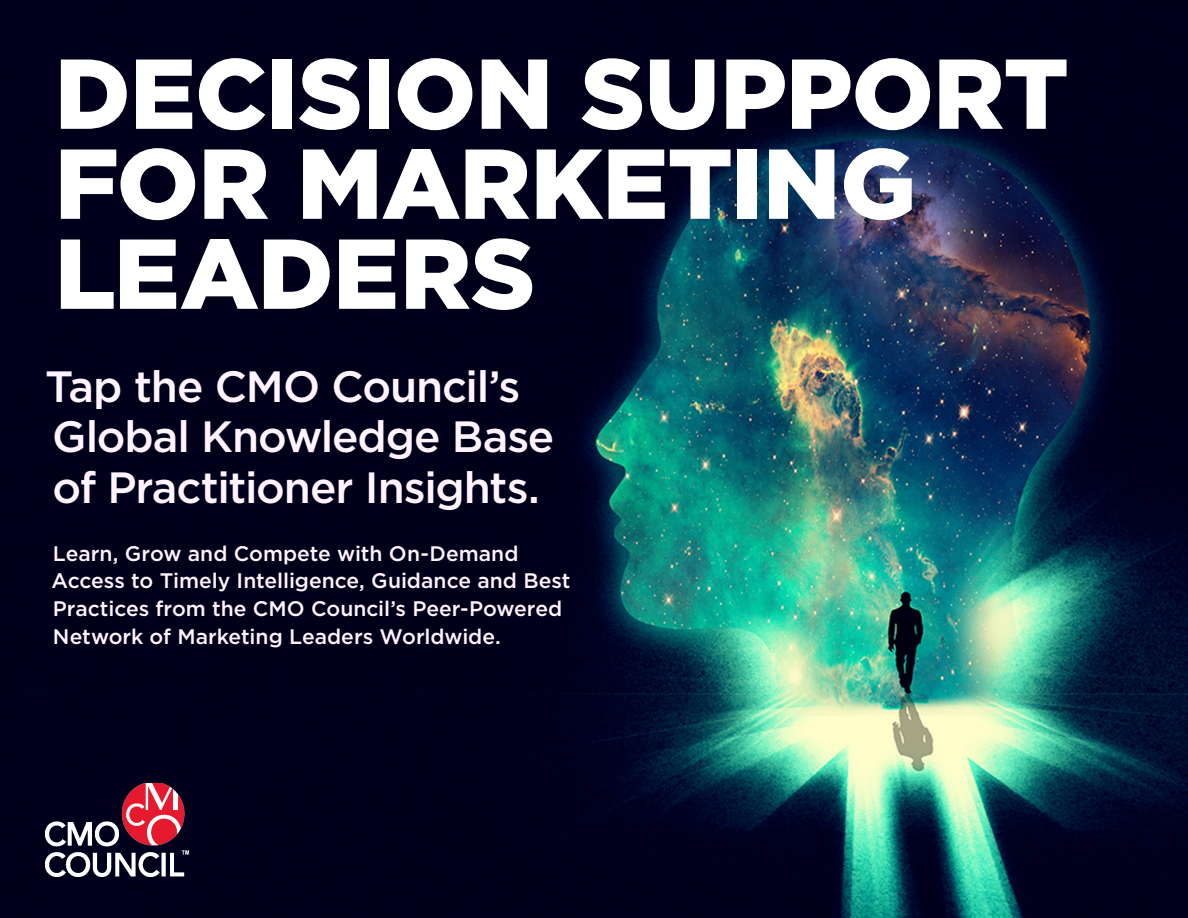
<style>
.page{position:relative;width:1188px;height:918px;background:#fff}
.page>*{position:absolute;margin:0;border:0;box-sizing:border-box;transform-origin:0 0}
.Headers_of_Sections{font:900 99px/90px "Gotham";letter-spacing:-.005em;color:#fff}
.Headers_of_Sections-2{font:500 43.8px/50.2px "Gotham";letter-spacing:-.025em;color:#fff4ff}
.Report_Text{font:500 21px/27.6px "Gotham";color:#fff4ff}
</style>
<div class="page">
<img style="left:0;top:0;width:1188px;height:918px">
<img style="left:45px;top:783px;width:144px;height:93px">
<p class="Headers_of_Sections" style="left:55px;top:48px;width:1016px">DECISION SUPPORT</p>
<p class="Headers_of_Sections" style="left:55px;top:138px;width:863px">FOR MARKETING<br>LEADERS</p>
<p class="Headers_of_Sections-2" style="left:45px;top:361px;width:511px">Tap the CMO Council’s<br>Global Knowledge Base of Practitioner Insights.</p>
<p class="Report_Text" style="left:52px;top:539px;width:520px">Learn, Grow and Compete with On-Demand Access to Timely Intelligence, Guidance and Best Practices from the CMO Council’s Peer-Powered Network of Marketing Leaders Worldwide.</p>
</div>
